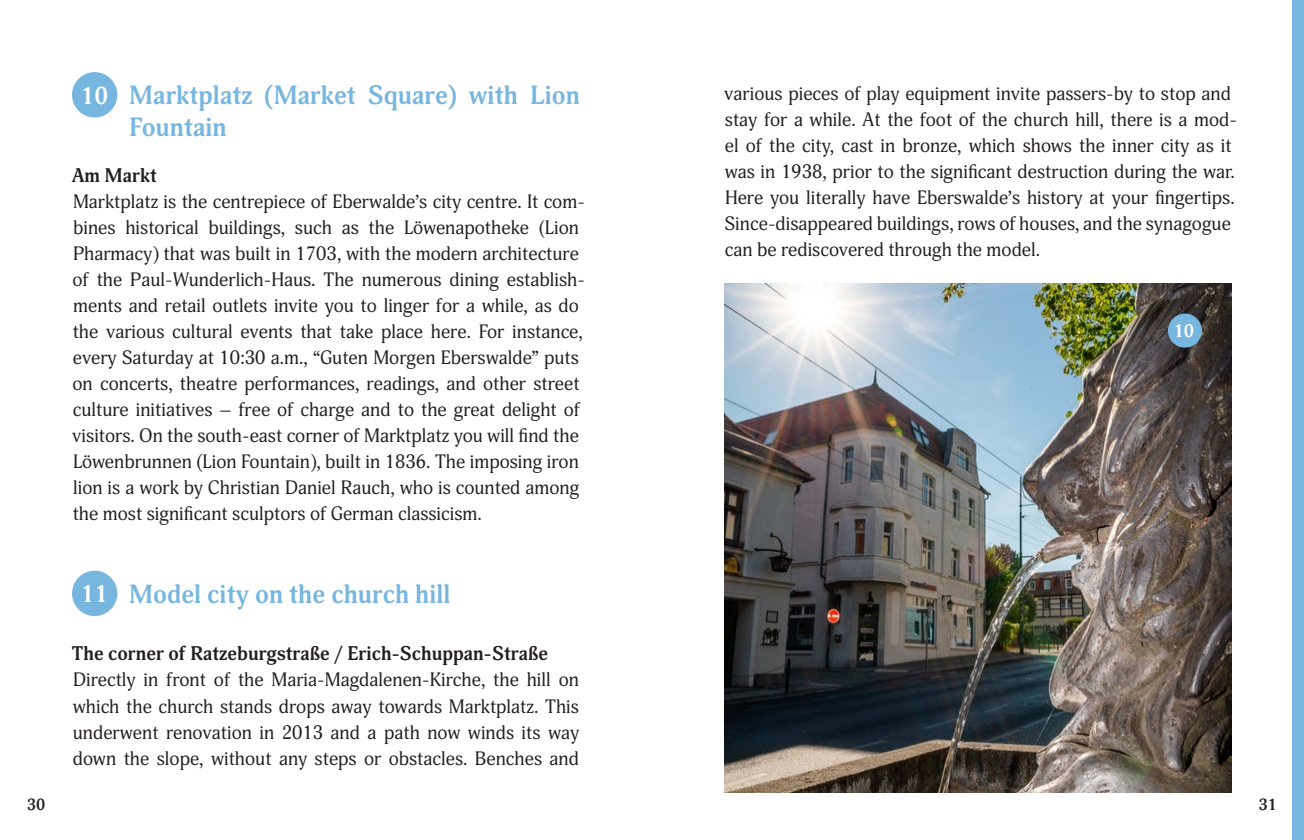
<style>
.page{position:relative;width:1304px;height:840px;background:#fff}
.page>*{position:absolute;margin:0;border:0;box-sizing:border-box;transform-origin:0 0}
.t1{font:700 26px/32px "Adonis";color:#77b6df}
.t2{font:700 24px "Adonis";color:#fff}
.t3{font:700 19.6px "Adonis";color:#231f20}
.t4{font:19px/26px "Adonis";color:#231f20}
.t5{font:700 18px "Adonis";color:#fff}
.t6{font:700 16px "Adonis";color:#231f20}
.s1{font-size:24px;color:#fff}
</style>
<div class="page">
<div style="left:72px;top:72px;width:45px;height:45px;background:#77b6df;border-radius:50%"></div>
<div style="left:72px;top:570px;width:45px;height:45px;background:#77b6df;border-radius:50%"></div>
<img style="left:724px;top:283px;width:508px;height:508px">
<div style="left:1168px;top:313px;width:34px;height:34px;background:#77b6df;border-radius:50%"></div>
<div style="left:1293px;top:0;width:11px;height:839px;background:#77b6df"></div>
<p class="t2" style="left:81px;top:81px;width:29px">10</p>
<h1 class="t1" style="left:129px;top:80px;width:452px">Marktplatz (Market Square) with Lion<br>Fountain</h1>
<p class="t3" style="left:72px;top:163px;width:87px">Am Markt</p>
<p class="t4" style="left:72px;top:189px;width:514px">Marktplatz is the centrepiece of Eberwalde’s city centre. It com&shy;bines historical buildings, such as the Löwenapotheke (Lion Pharmacy) that was built in 1703, with the modern architecture of the Paul-Wunderlich-Haus. The numerous dining establish&shy;ments and retail outlets invite you to linger for a while, as do the various cultural events that take place here. For instance, every Saturday at 10:30 a.m., “Guten Morgen Eberswalde” puts on concerts, theatre performances, readings, and other street culture initiatives – free of charge and to the great delight of visitors. On the south-east corner of Marktplatz you will find the Löwenbrunnen (Lion Fountain), built in 1836. The imposing iron lion is a work by Christian Daniel Rauch, who is counted among the most significant sculptors of German classicism.</p>
<h1 class="t1" style="left:81px;top:578px;width:371px"><span class="s1">11</span> Model city on the church hill</h1>
<p class="t3" style="left:71px;top:642px;width:478px">The corner of Ratzeburgstraße / Erich-Schuppan-Straße</p>
<p class="t4" style="left:73px;top:667px;width:508px;text-align:justify">Directly in front of the Maria-Magdalenen-Kirche, the hill on which the church stands drops away towards Marktplatz. This underwent renovation in 2013 and a path now winds its way down the slope, without any steps or obstacles. Benches and</p>
<p class="t4" style="left:724px;top:81px;width:514px">various pieces of play equipment invite passers-by to stop and stay for a while. At the foot of the church hill, there is a mod&shy;el of the city, cast in bronze, which shows the inner city as it was in 1938, prior to the significant destruction during the war.<br>Here you literally have Eberswalde’s history at your fingertips.<br>Since-disappeared buildings, rows of houses, and the synagogue can be rediscovered through the model.</p>
<p class="t5" style="left:1174px;top:320px;width:22px">10</p>
<p class="t6" style="left:27px;top:794px;width:20px">30</p>
<p class="t6" style="left:1259px;top:794px;width:20px">31</p>
</div>
